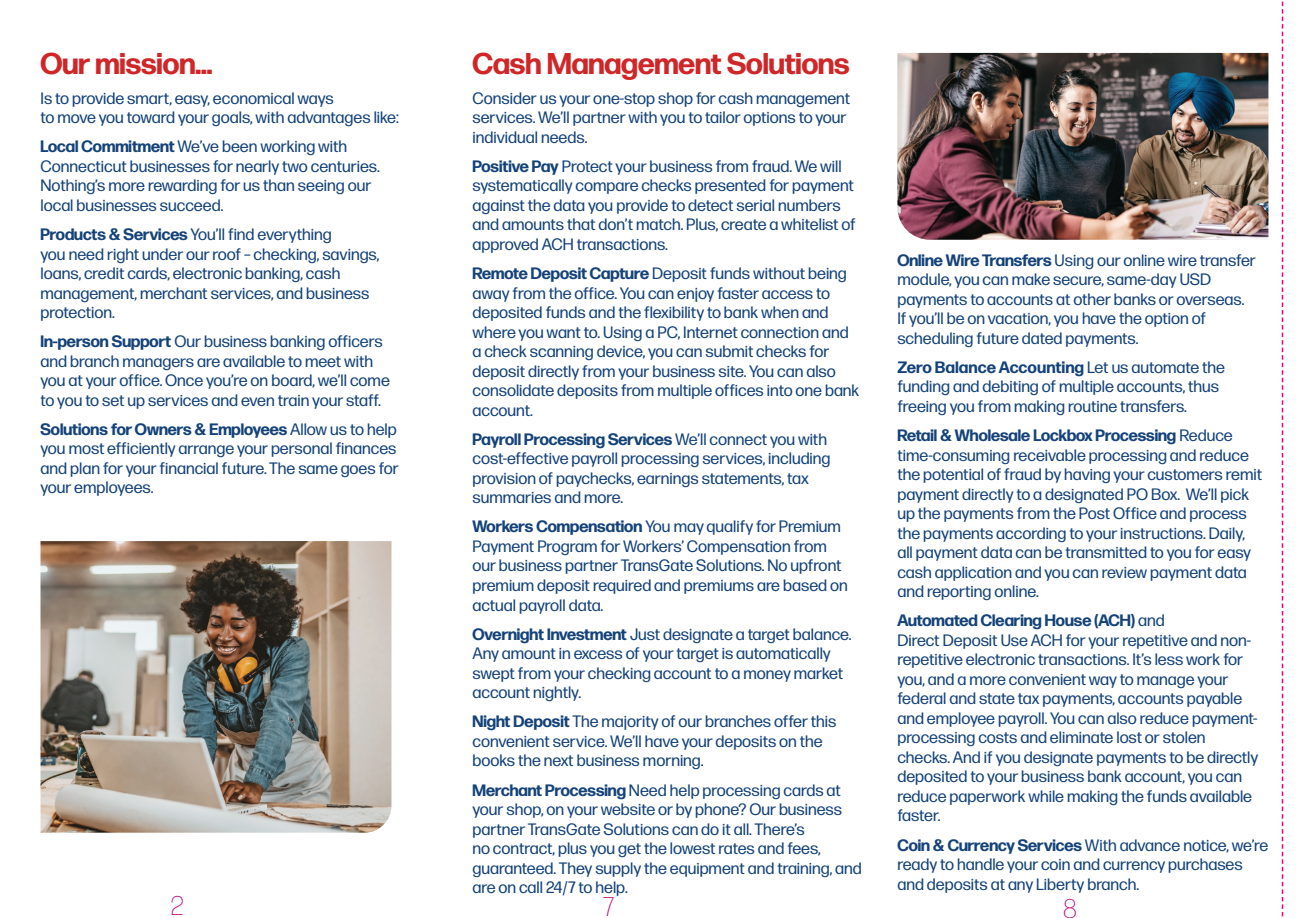
<style>
.page{position:relative;width:1296px;height:918px;background:#fff}
.page>*{position:absolute;margin:0;border:0;box-sizing:border-box;transform-origin:0 0}
.t1{font:700 30px "Forma DJR Display";color:#d02627}
.t2{font:200 27px "Forma DJR Text";color:#bd0780}
.t3{font:16.5px/19.5px "Forma DJR Text";color:#144279}
.t4{font:700 16.5px "Forma DJR Display";color:#144279}
.s1{font-family:"Forma DJR Display";font-weight:700}
.s2{font-weight:700}
.s3{font-family:"Forma DJR Text";font-weight:400}
</style>
<div class="page">
<svg style="left:1282px;top:1px;width:1px;height:916px"></svg>
<img style="left:40px;top:541px;width:352px;height:292px">
<img style="left:897px;top:53px;width:371px;height:187px">
<h1 class="t1" style="left:40px;top:41px;width:173px">Our mission...</h1>
<p class="t3" style="left:40px;top:87px;width:360px">Is to provide smart, easy, economical ways<br>to move you toward your goals, with advantages like:</p>
<p class="t3" style="left:40px;top:136px;width:341px"><span class="s1">Local Commitment</span> We’ve been working with Connecticut businesses for nearly two centuries.<br>Nothing’s more rewarding for us than seeing our local businesses succeed.</p>
<p class="t3" style="left:40px;top:223px;width:341px"><span class="s1">Products &amp; Services</span> You’ll find everything<br>you need right under our roof – checking, savings, loans, credit cards, electronic banking, cash management, merchant services, and business protection.</p>
<p class="t3" style="left:40px;top:331px;width:351px"><span class="s1">In-person Suppor</span><span class="s2">t</span> Our business banking officers and branch managers are available to meet with you at your office. Once you’re on board, we’ll come to you to set up services and even train your staff.</p>
<p class="t4" style="left:40px;top:417px;width:358px">Solutions for Owners &amp; Employees <span class="s3">Allow us to help</span></p>
<p class="t3" style="left:40px;top:438px;width:360px">you most efficiently arrange your personal finances and plan for your financial future. The same goes for your employees.</p>
<h1 class="t1" style="left:472px;top:41px;width:379px">Cash Management Solutions</h1>
<p class="t3" style="left:472px;top:87px;width:379px">Consider us your one-stop shop for cash management services. We’ll partner with you to tailor options to your individual needs.</p>
<p class="t3" style="left:472px;top:155px;width:385px"><span class="s1">Positive Pay</span> Protect your business from fraud. We will systematically compare checks presented for payment against the data you provide to detect serial numbers and amounts that don’t match. Plus, create a whitelist of approved ACH transactions.</p>
<p class="t3" style="left:472px;top:262px;width:388px"><span class="s1">Remote Deposit Capture</span> Deposit funds without being away from the office. You can enjoy faster access to deposited funds and the flexibility to bank when and where you want to. Using a PC, Internet connection and a check scanning device, you can submit checks for deposit directly from your business site. You can also consolidate deposits from multiple offices into one bank account.</p>
<p class="t4" style="left:472px;top:427px;width:356px">Payroll Processing Services <span class="s3">We’ll connect you with</span></p>
<p class="t3" style="left:472px;top:448px;width:360px">cost-effective payroll processing services, including provision of paychecks, earnings statements, tax summaries and more.</p>
<p class="t3" style="left:472px;top:516px;width:377px"><span class="s1">Workers Compensation</span> You may qualify for Premium Payment Program for Workers’ Compensation from our business partner TransGate Solutions. No upfront premium deposit required and premiums are based on actual payroll data.</p>
<p class="t3" style="left:472px;top:623px;width:381px"><span class="s1">Overnight Investment</span> Just designate a target balance.<br>Any amount in excess of your target is automatically swept from your checking account to a money market account nightly.</p>
<p class="t3" style="left:472px;top:711px;width:365px"><span class="s1">Night Deposit</span> The majority of our branches offer this convenient service. We’ll have your deposits on the books the next business morning.</p>
<p class="t3" style="left:472px;top:779px;width:391px"><span class="s1">Merchant Processing</span> Need help processing cards at your shop, on your website or by phone? Our business partner TransGate Solutions can do it all. There’s<br>no contract, plus you get the lowest rates and fees, guaranteed. They supply the equipment and training, and are on call 24/7 to help.</p>
<p class="t3" style="left:897px;top:249px;width:360px"><span class="s1">Online Wire Transfers</span> Using our online wire transfer module, you can make secure, same-day USD payments to accounts at other banks or overseas.<br>If you’ll be on vacation, you have the option of scheduling future dated payments.</p>
<p class="t3" style="left:897px;top:356px;width:329px"><span class="s2">Zero Balance Accounting</span> Let us automate the funding and debiting of multiple accounts, thus freeing you from making routine transfers.</p>
<p class="t4" style="left:897px;top:423px;width:337px">Retail &amp; Wholesale Lockbox Processing <span class="s3">Reduce</span></p>
<p class="t3" style="left:897px;top:444px;width:366px">time-consuming receivable processing and reduce the potential of fraud by having your customers remit payment directly to a designated PO Box. We’ll pick up the payments from the Post Office and process the payments according to your instructions. Daily, all payment data can be transmitted to you for easy cash application and you can review payment data and reporting online.</p>
<p class="t4" style="left:897px;top:608px;width:269px">Automated Clearing House (ACH) <span class="s3">and</span></p>
<p class="t3" style="left:897px;top:629px;width:363px">Direct Deposit Use ACH for your repetitive and non&shy;repetitive electronic transactions. It’s less work for you, and a more convenient way to manage your federal and state tax payments, accounts payable and employee payroll. You can also reduce payment&shy;processing costs and eliminate lost or stolen checks. And if you designate payments to be directly deposited to your business bank account, you can reduce paperwork while making the funds available faster.</p>
<p class="t3" style="left:897px;top:834px;width:373px"><span class="s1">Coin &amp; Currency Services</span> With advance notice, we’re ready to handle your coin and currency purchases and deposits at any Liberty branch.</p>
<h2 class="t2" style="left:171px;top:888px;width:14px">2</h2>
<h2 class="t2" style="left:603px;top:889px;width:13px">7</h2>
<h2 class="t2" style="left:1063px;top:891px;width:16px">8</h2>
</div>
